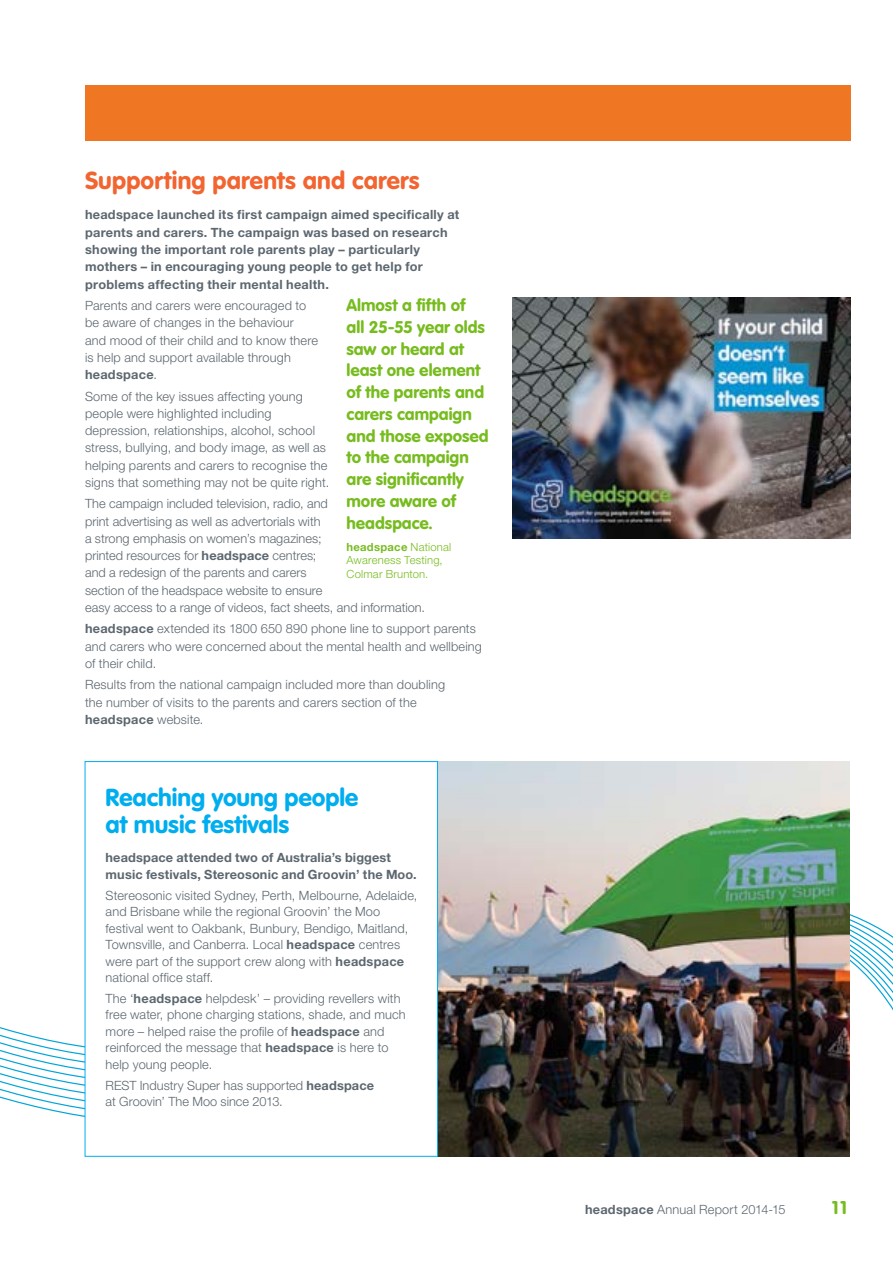
<style>
.page{position:relative;width:893px;height:1263px;background:#fff}
.page>*{position:absolute;margin:0;border:0;box-sizing:border-box;transform-origin:0 0}
.t1{font:700 24px/27px "Volkswagen";letter-spacing:-.005em;color:#00aeef}
.t2{font:700 24px "Volkswagen";letter-spacing:.005em;color:#f26531}
.t3{font:700 18px "Volkswagen";color:#77bc1f}
.t4{font:700 16.5px/21.8px "Volkswagen";color:#77bc1f}
.t5{font:300 12.75px/17.2px "Helvetica Neue";letter-spacing:.01em;color:#5c676f}
.t6{font:700 12.75px/17.2px "Helvetica Neue";letter-spacing:.02em;color:#5c676f}
.t7{font:300 11.25px/13.5px "Helvetica Neue";letter-spacing:.015em;color:#77bc1f}
.s1{font-weight:700}
</style>
<div class="page">
<svg style="left:0;top:761px;width:893px;height:396px"></svg>
<div style="left:85px;top:85px;width:765px;height:55px;background:#ef7622"></div>
<img style="left:512px;top:298px;width:338px;height:240px">
<img style="left:438px;top:761px;width:411px;height:395px">
<div style="left:85px;top:761px;width:353px;height:396px;background:#fff;border:1px solid #00aeef"></div>
<h1 class="t2" style="left:85px;top:166px;width:336px">Supporting parents and carers</h1>
<p class="t6" style="left:85px;top:206px;width:376px">headspace launched its first campaign aimed specifically at parents and carers. The campaign was based on research showing the important role parents play – particularly mothers – in encouraging young people to get help for problems affecting their mental health.</p>
<p class="t5" style="left:85px;top:297px;width:235px">Parents and carers were encouraged to be aware of changes in the behaviour and mood of their child and to know there is help and support available through <span class="s1">headspace</span>.</p>
<p class="t5" style="left:85px;top:387px;width:246px">Some of the key issues affecting young people were highlighted including depression, relationships, alcohol, school stress, bullying, and body image, as well as helping parents and carers to recognise the signs that something may not be quite right.</p>
<p class="t5" style="left:85px;top:495px;width:342px">The campaign included television, radio, and<br>print advertising as well as advertorials with<br>a strong emphasis on women’s magazines;<br>printed resources for <span class="s1">headspace</span> centres;<br>and a redesign of the parents and carers<br>section of the headspace website to ensure<br>easy access to a range of videos, fact sheets, and information.</p>
<p class="t5" style="left:85px;top:620px;width:398px"><span class="s1">headspace</span> extended its 1800 650 890 phone line to support parents and carers who were concerned about the mental health and wellbeing of their child.</p>
<p class="t5" style="left:85px;top:676px;width:362px">Results from the national campaign included more than doubling the number of visits to the parents and carers section of the <span class="s1">headspace</span> website.</p>
<p class="t4" style="left:347px;top:294px;width:143px">Almost a fifth of<br>all 25-55 year olds saw or heard at least one element of the parents and carers campaign and those exposed to the campaign are significantly more aware of headspace.</p>
<p class="t7" style="left:347px;top:539px;width:106px"><span class="s1">headspace</span> National<br>Awareness Testing,<br>Colmar Brunton.</p>
<h1 class="t1" style="left:106px;top:784px;width:254px">Reaching young people at music festivals</h1>
<p class="t6" style="left:106px;top:849px;width:313px;line-height:16.5px">headspace attended two of Australia’s biggest music festivals, Stereosonic and Groovin’ the Moo.</p>
<p class="t5" style="left:106px;top:886px;width:313px;line-height:16.5px">Stereosonic visited Sydney, Perth, Melbourne, Adelaide, and Brisbane while the regional Groovin’ the Moo festival went to Oakbank, Bunbury, Bendigo, Maitland, Townsville, and Canberra. Local <span class="s1">headspace</span> centres were part of the support crew along with <span class="s1">headspace </span>national office staff.</p>
<p class="t5" style="left:106px;top:990px;width:302px;line-height:16.5px">The ‘<span class="s1">headspace</span> helpdesk’ – providing revellers with free water, phone charging stations, shade, and much more – helped raise the profile of <span class="s1">headspace</span> and reinforced the message that <span class="s1">headspace</span> is here to help young people.</p>
<p class="t5" style="left:106px;top:1076px;width:270px;line-height:16.5px">REST Industry Super has supported <span class="s1">headspace </span>at Groovin’ The Moo since 2013.</p>
<p class="t5" style="left:585px;top:1200px;width:202px"><span class="s1">headspace</span> Annual Report 2014-15</p>
<h2 class="t3" style="left:830px;top:1196px;width:20px">11</h2>
</div>
